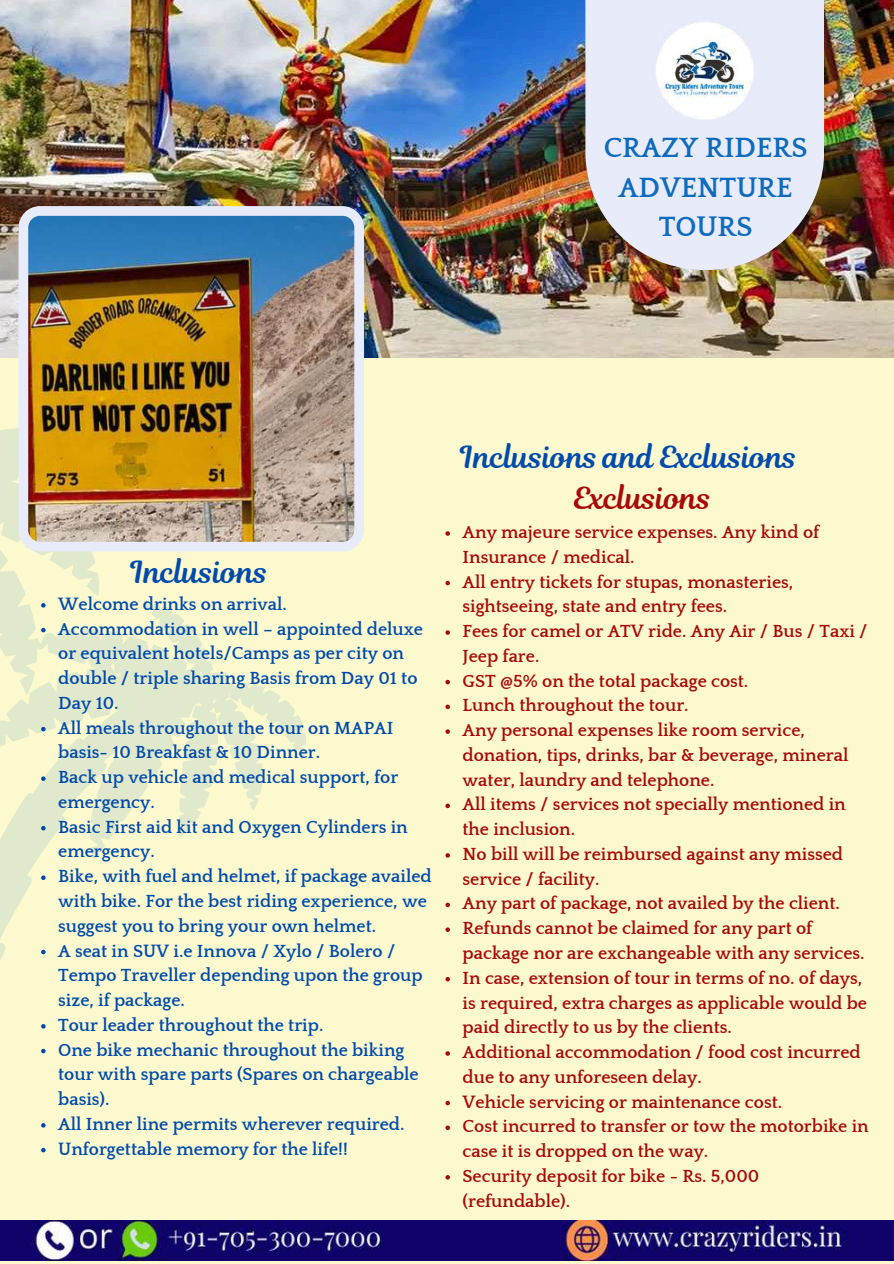
<style>
.page{position:relative;width:894px;height:1264px;background:#fff}
.page>*{position:absolute;margin:0;border:0;box-sizing:border-box;transform-origin:0 0}
.t1{font:30px "RTL Romman Regular";color:#004aad}
.t2{font:30px "RTL Romman Regular";color:#a80909}
.t3{font:700 28.65px/39.3px "Quattrocento";color:#0e6bbd;text-align:center}
.t4{font:700 18px/24.8px "Quattrocento";color:#a80909}
.t5{font:700 18px/24.8px "Quattrocento";color:#004aad}
</style>
<div class="page">
<div style="left:0;top:0;width:893px;height:1263px;background:#fbf9cd"></div>
<img style="left:0;top:0;width:893px;height:358px">
<svg style="left:585px;top:0;width:238px;height:270px;background:#d7d5dd"></svg>
<img style="left:18px;top:206px;width:346px;height:345px">
<img style="left:634px;top:0;width:140px;height:141px">
<img style="left:0;top:1220px;width:893px;height:39px">
<svg style="left:445px;top:531px;width:5px;height:5px"></svg>
<svg style="left:445px;top:581px;width:5px;height:4px"></svg>
<svg style="left:445px;top:630px;width:5px;height:5px"></svg>
<svg style="left:445px;top:680px;width:5px;height:4px"></svg>
<svg style="left:445px;top:704px;width:5px;height:5px"></svg>
<svg style="left:445px;top:729px;width:5px;height:5px"></svg>
<svg style="left:445px;top:803px;width:5px;height:5px"></svg>
<svg style="left:445px;top:853px;width:5px;height:4px"></svg>
<svg style="left:445px;top:902px;width:5px;height:5px"></svg>
<svg style="left:445px;top:927px;width:5px;height:5px"></svg>
<svg style="left:445px;top:977px;width:5px;height:4px"></svg>
<svg style="left:445px;top:1051px;width:5px;height:4px"></svg>
<svg style="left:445px;top:1100px;width:5px;height:5px"></svg>
<svg style="left:445px;top:1125px;width:5px;height:5px"></svg>
<svg style="left:445px;top:1175px;width:5px;height:4px"></svg>
<svg style="left:0;top:427px;width:306px;height:601px"></svg>
<svg style="left:41px;top:1048px;width:5px;height:5px"></svg>
<svg style="left:41px;top:1123px;width:5px;height:4px"></svg>
<svg style="left:41px;top:1147px;width:5px;height:5px"></svg>
<h2 class="t3" style="left:603px;top:129px;width:205px">CRAZY RIDERS<br>ADVENTURE<br>TOURS</h2>
<h1 class="t1" style="left:131px;top:551px;width:139px">Inclusions</h1>
<p class="t5" style="left:58px;top:592px;width:375px">Welcome drinks on arrival.<br>Accommodation in well – appointed deluxe or equivalent hotels/Camps as per city on double / triple sharing Basis from Day 01 to Day 10.<br>All meals throughout the tour on MAPAI basis- 10 Breakfast &amp; 10 Dinner.<br>Back up vehicle and medical support, for emergency.<br>Basic First aid kit and Oxygen Cylinders in emergency.<br>Bike, with fuel and helmet, if package availed with bike. For the best riding experience, we suggest you to bring your own helmet.<br>A seat in SUV i.e Innova / Xylo / Bolero / Tempo Traveller depending upon the group size, if package.<br>Tour leader throughout the trip.<br>One bike mechanic throughout the biking tour with spare parts (Spares on chargeable basis).<br>All Inner line permits wherever required.<br>Unforgettable memory for the life!!</p>
<h1 class="t1" style="left:460px;top:436px;width:338px">Inclusions and Exclusions</h1>
<h1 class="t2" style="left:573px;top:477px;width:139px">Exclusions</h1>
<p class="t4" style="left:462px;top:520px;width:407px">Any majeure service expenses. Any kind of Insurance / medical.<br>All entry tickets for stupas, monasteries, sightseeing, state and entry fees.<br>Fees for camel or ATV ride. Any Air / Bus / Taxi / Jeep fare.<br>GST @5% on the total package cost.<br>Lunch throughout the tour.<br>Any personal expenses like room service, donation, tips, drinks, bar &amp; beverage, mineral water, laundry and telephone.<br>All items / services not specially mentioned in the inclusion.<br>No bill will be reimbursed against any missed service / facility.<br>Any part of package, not availed by the client.<br>Refunds cannot be claimed for any part of package nor are exchangeable with any services.<br>In case, extension of tour in terms of no. of days, is required, extra charges as applicable would be paid directly to us by the clients.<br>Additional accommodation / food cost incurred due to any unforeseen delay.<br>Vehicle servicing or maintenance cost.<br>Cost incurred to transfer or tow the motorbike in case it is dropped on the way.<br>Security deposit for bike - Rs. 5,000 (refundable).</p>
</div>
